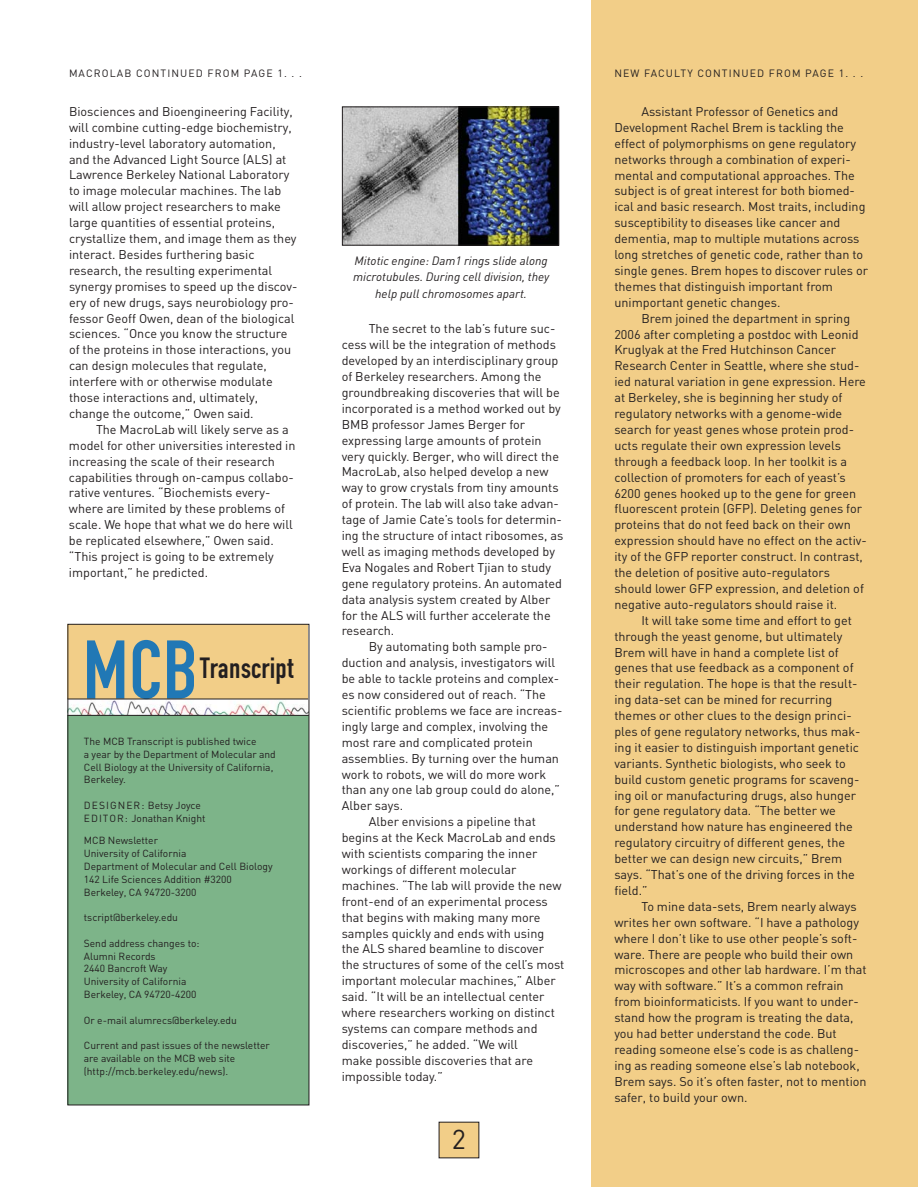
<style>
.page{position:relative;width:918px;height:1188px;background:#fff}
.page>*{position:absolute;margin:0;border:0;box-sizing:border-box;transform-origin:0 0}
.t1{font:87.3px "DIN1451 EF Eng Neu";color:#2178b5}
.t2{font:30.75px "DIN1451 EF Eng Neu";color:#231f20}
.t3{font:27px "DIN";color:#231f20}
.t4{font:12.6px/15.9px "DIN";color:#231f20}
.t5{font:italic 12px/16.5px "DIN";color:#231f20;text-align:center}
.t6{font:10.5px "DIN";letter-spacing:.105em;color:#231f20}
.t7{font:10.2px/12.8px "DIN";color:#231f20}
</style>
<div class="page">
<div style="left:68px;top:624px;width:240px;height:75px;background:#f2ce88"></div>
<img style="left:70px;top:700px;width:237px;height:15px">
<div style="left:68px;top:716px;width:241px;height:389px;background:#7db489"></div>
<div style="left:591px;top:0;width:327px;height:1187px;background:#f2ce88"></div>
<div style="left:439px;top:1122px;width:40px;height:36px;background:#f2ce88"></div>
<img style="left:344px;top:109px;width:213px;height:135px">
<div style="left:342px;top:107px;width:217px;height:139px;border:1px solid #231f20"></div>
<hr style="left:68px;top:715px;width:241px;height:1px;background:#231f20">
<hr style="left:68px;top:699px;width:240px;height:1px;background:#231f20">
<p class="t6" style="left:69px;top:67px;width:234px">MACROLAB CONTINUED FROM PAGE 1. . .</p>
<p class="t6" style="left:614px;top:67px;width:250px">NEW FACULTY CONTINUED FROM PAGE 1. . .</p>
<p class="t4" style="left:69px;top:103px;width:230px">Biosciences and Bioengineering Facility, will combine cutting-edge biochemistry, industry-level laboratory automation, and the Advanced Light Source (ALS) at Lawrence Berkeley National Laboratory to image molecular machines. The lab will allow project researchers to make large quantities of essential proteins, crystallize them, and image them as they interact. Besides furthering basic research, the resulting experimental synergy promises to speed up the discov&shy;ery of new drugs, says neurobiology pro&shy;fessor Geoff Owen, dean of the biological sciences. “Once you know the structure of the proteins in those interactions, you can design molecules that regulate, interfere with or otherwise modulate those interactions and, ultimately, change the outcome,” Owen said.</p>
<p class="t4" style="left:69px;top:421px;width:228px;text-indent:27px">The MacroLab will likely serve as a model for other universities interested in increasing the scale of their research capabilities through on-campus collabo&shy;rative ventures. “Biochemists every&shy;where are limited by these problems of scale. We hope that what we do here will be replicated elsewhere,” Owen said. “This project is going to be extremely important,” he predicted.</p>
<h1 class="t1" style="left:82px;top:628px;width:117px">MCB</h1>
<h2 class="t2" style="left:200px;top:653px;width:96px">Transcript</h2>
<p class="t7" style="left:84px;top:735px;width:194px">The MCB Transcript is published twice<br>a year by the Department of Molecular and Cell Biology at the University of California, Berkeley.</p>
<p class="t7" style="left:84px;top:799px;width:123px">DESIGNER: Betsy Joyce<br>EDITOR: Jonathan Knight</p>
<p class="t7" style="left:84px;top:834px;width:190px">MCB Newsletter<br>University of California<br>Department of Molecular and Cell Biology<br>142 Life Sciences Addition #3200<br>Berkeley, CA 94720-3200</p>
<p class="t7" style="left:84px;top:911px;width:96px">tscript@berkeley.edu</p>
<p class="t7" style="left:84px;top:937px;width:117px">Send address changes to:<br>Alumni Records<br>2440 Bancroft Way<br>University of California<br>Berkeley, CA 94720-4200</p>
<p class="t7" style="left:84px;top:1013px;width:155px">Or e-mail alumrecs@berkeley.edu</p>
<p class="t7" style="left:84px;top:1039px;width:187px">Current and past issues of the newsletter are available on the MCB web site (http://mcb.berkeley.edu/news).</p>
<p class="t5" style="left:353px;top:252px;width:197px">Mitotic engine: Dam1 rings slide along microtubules. During cell division, they help pull chromosomes apart.</p>
<p class="t4" style="left:342px;top:321px;width:223px;text-indent:27px">The secret to the lab’s future suc&shy;cess will be the integration of methods developed by an interdisciplinary group of Berkeley researchers. Among the groundbreaking discoveries that will be incorporated is a method worked out by BMB professor James Berger for expressing large amounts of protein very quickly. Berger, who will direct the MacroLab, also helped develop a new way to grow crystals from tiny amounts of protein. The lab will also take advan&shy;tage of Jamie Cate’s tools for determin&shy;ing the structure of intact ribosomes, as well as imaging methods developed by Eva Nogales and Robert Tjian to study gene regulatory proteins. An automated data analysis system created by Alber for the ALS will further accelerate the research.</p>
<p class="t4" style="left:369px;top:639px;width:180px">By automating both sample pro-</p>
<p class="t4" style="left:342px;top:654px;width:215px">duction and analysis, investigators will</p>
<p class="t4" style="left:342px;top:670px;width:219px">be able to tackle proteins and complex-</p>
<p class="t4" style="left:342px;top:686px;width:206px">es now considered out of reach. “The</p>
<p class="t4" style="left:342px;top:702px;width:222px">scientific problems we face are increas-</p>
<p class="t4" style="left:342px;top:718px;width:208px">ingly large and complex, involving the</p>
<p class="t4" style="left:342px;top:734px;width:193px">most rare and complicated protein</p>
<p class="t4" style="left:342px;top:750px;width:219px">assemblies. By turning over the human</p>
<p class="t4" style="left:342px;top:766px;width:206px">work to robots, we will do more work</p>
<p class="t4" style="left:342px;top:782px;width:220px">than any one lab group could do alone,”</p>
<p class="t4" style="left:342px;top:798px;width:63px">Alber says.</p>
<p class="t4" style="left:369px;top:813px;width:169px">Alber envisions a pipeline that</p>
<p class="t4" style="left:342px;top:829px;width:216px">begins at the Keck MacroLab and ends</p>
<p class="t4" style="left:342px;top:845px;width:197px">with scientists comparing the inner</p>
<p class="t4" style="left:342px;top:861px;width:176px">workings of different molecular</p>
<p class="t4" style="left:342px;top:877px;width:221px">machines. “The lab will provide the new</p>
<p class="t4" style="left:342px;top:893px;width:208px">front-end of an experimental process</p>
<p class="t4" style="left:342px;top:909px;width:200px">that begins with making many more</p>
<p class="t4" style="left:342px;top:925px;width:204px">samples quickly and ends with using</p>
<p class="t4" style="left:342px;top:941px;width:204px">the ALS shared beamline to discover</p>
<p class="t4" style="left:342px;top:957px;width:224px">the structures of some of the cell’s most</p>
<p class="t4" style="left:342px;top:972px;width:215px">important molecular machines,” Alber</p>
<p class="t4" style="left:342px;top:988px;width:204px">said. “It will be an intellectual center</p>
<p class="t4" style="left:342px;top:1004px;width:215px">where researchers working on distinct</p>
<p class="t4" style="left:342px;top:1020px;width:197px">systems can compare methods and</p>
<p class="t4" style="left:342px;top:1036px;width:178px">discoveries,” he added. “We will</p>
<p class="t4" style="left:342px;top:1052px;width:193px">make possible discoveries that are</p>
<p class="t4" style="left:342px;top:1068px;width:103px">impossible today.”</p>
<h3 class="t3" style="left:452px;top:1122px;width:16px">2</h3>
<p class="t4" style="left:614px;top:103px;width:255px;text-indent:27px">Assistant Professor of Genetics and Development Rachel Brem is tackling the effect of polymorphisms on gene regulatory networks through a combination of experi&shy;mental and computational approaches. The subject is of great interest for both biomed&shy;ical and basic research. Most traits, including susceptibility to diseases like cancer and dementia, map to multiple mutations across long stretches of genetic code, rather than to single genes. Brem hopes to discover rules or themes that distinguish important from unimportant genetic changes.</p>
<p class="t4" style="left:614px;top:310px;width:254px;text-indent:27px">Brem joined the department in spring 2006 after completing a postdoc with Leonid Kruglyak at the Fred Hutchinson Cancer Research Center in Seattle, where she stud&shy;ied natural variation in gene expression. Here at Berkeley, she is beginning her study of regulatory networks with a genome-wide search for yeast genes whose protein prod&shy;ucts regulate their own expression levels through a feedback loop. In her toolkit is a collection of promoters for each of yeast’s 6200 genes hooked up to the gene for green fluorescent protein (GFP). Deleting genes for proteins that do not feed back on their own expression should have no effect on the activ&shy;ity of the GFP reporter construct. In contrast, the deletion of positive auto-regulators should lower GFP expression, and deletion of negative auto-regulators should raise it.</p>
<p class="t4" style="left:614px;top:612px;width:248px;text-indent:27px">It will take some time and effort to get through the yeast genome, but ultimately Brem will have in hand a complete list of genes that use feedback as a component of their regulation. The hope is that the result&shy;ing data-set can be mined for recurring themes or other clues to the design princi&shy;ples of gene regulatory networks, thus mak&shy;ing it easier to distinguish important genetic variants. Synthetic biologists, who seek to build custom genetic programs for scaveng&shy;ing oil or manufacturing drugs, also hunger for gene regulatory data. “The better we understand how nature has engineered the regulatory circuitry of different genes, the better we can design new circuits,” Brem says. “That’s one of the driving forces in the field.”</p>
<p class="t4" style="left:614px;top:898px;width:254px;text-indent:27px">To mine data-sets, Brem nearly always writes her own software. “I have a pathology where I don’t like to use other people’s soft&shy;ware. There are people who build their own microscopes and other lab hardware. I’m that way with software.” It’s a common refrain from bioinformaticists. If you want to under&shy;stand how the program is treating the data, you had better understand the code. But reading someone else’s code is as challeng&shy;ing as reading someone else’s lab notebook, Brem says. So it’s often faster, not to mention safer, to build your own.</p>
</div>
